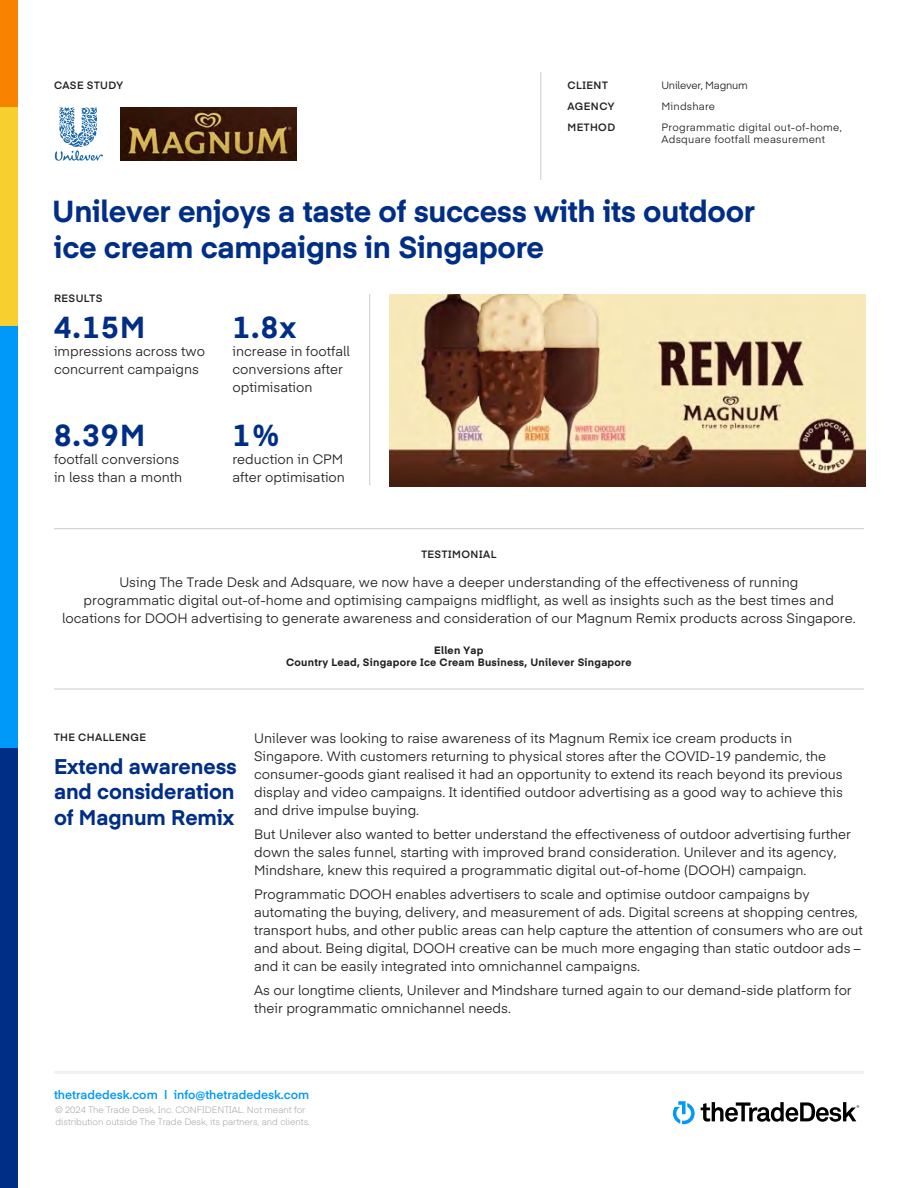
<style>
.page{position:relative;width:918px;height:1188px;background:#fff}
.page>*{position:absolute;margin:0;border:0;box-sizing:border-box;transform-origin:0 0}
.t1{font:700 30px/36px "Eina 04";letter-spacing:-.01em;color:#002e87}
.t2{font:700 21px/25.2px "Eina 04";letter-spacing:-.005em;color:#002e87;text-align:justify}
.t3{font:13.5px/18px "Eina 04";color:#231f20}
.t4{font:600 12px "Eina 04";color:#0099fa}
.t5{font:10.5px/21px "Eina 04";letter-spacing:.025em;color:#231f20}
.t6{font:700 10.5px/12.6px "Eina 04";letter-spacing:.025em;color:#231f20;text-align:center}
.t7{font:600 10.5px/21px "Eina 04";letter-spacing:.045em;color:#231f20}
.t8{font:300 9px/12px "Eina 04";color:#939598}
</style>
<div class="page">
<hr style="left:54px;top:1071px;width:810px;height:3px;background:#f1f1f1">
<svg style="left:673px;top:1101px;width:22px;height:23px"></svg>
<svg style="left:701px;top:1102px;width:158px;height:20px"></svg>
<img style="left:0;top:0;width:18px;height:1188px">
<img style="left:390px;top:294px;width:475px;height:192px">
<hr style="left:369px;top:294px;width:1px;height:191px;background:#cdcccb">
<hr style="left:54px;top:528px;width:810px;height:1px;background:#cdcccb">
<hr style="left:54px;top:689px;width:810px;height:1px;background:#cdcccb">
<hr style="left:540px;top:72px;width:1px;height:108px;background:#cdcccb">
<svg style="left:55px;top:108px;width:48px;height:53px"></svg>
<img style="left:120px;top:108px;width:177px;height:53px">
<p class="t7" style="left:54px;top:74px;width:71px">CASE STUDY</p>
<p class="t7" style="left:567px;top:74px;width:49px">CLIENT<br>AGENCY<br>METHOD</p>
<p class="t5" style="left:662px;top:74px;width:182px">Unilever, Magnum<br>Mindshare<br>Programmatic digital out-of-home,</p>
<p class="t5" style="left:662px;top:128px;width:165px">Adsquare footfall measurement</p>
<h1 class="t1" style="left:52px;top:191px;width:704px">Unilever enjoys a taste of success with its outdoor ice cream campaigns in Singapore</h1>
<p class="t7" style="left:54px;top:287px;width:50px">RESULTS</p>
<h1 class="t1" style="left:54px;top:308px;width:93px">4.15M</h1>
<p class="t3" style="left:54px;top:342px;width:152px">impressions across two concurrent campaigns</p>
<h1 class="t1" style="left:54px;top:415px;width:93px">8.39M</h1>
<p class="t3" style="left:54px;top:449px;width:130px">footfall conversions in less than a month</p>
<h1 class="t1" style="left:233px;top:308px;width:65px">1.8x</h1>
<p class="t3" style="left:233px;top:342px;width:119px">increase in footfall conversions after optimisation</p>
<h1 class="t1" style="left:233px;top:415px;width:49px">1%</h1>
<p class="t3" style="left:233px;top:449px;width:114px">reduction in CPM after optimisation</p>
<p class="t7" style="left:421px;top:543px;width:77px">TESTIMONIAL</p>
<p class="t3" style="left:62px;top:573px;width:795px;text-align:center">Using The Trade Desk and Adsquare, we now have a deeper understanding of the effectiveness of running<br>programmatic digital out-of-home and optimising campaigns midflight, as well as insights such as the best times and locations for DOOH advertising to generate awareness and consideration of our Magnum Remix products across Singapore.</p>
<p class="t6" style="left:286px;top:643px;width:347px">Ellen Yap<br>Country Lead, Singapore Ice Cream Business, Unilever Singapore</p>
<p class="t7" style="left:54px;top:726px;width:94px">THE CHALLENGE</p>
<h2 class="t2" style="left:54px;top:753px;width:184px">Extend awareness and consideration of Magnum Remix</h2>
<p class="t3" style="left:254px;top:728px;width:590px">Unilever was looking to raise awareness of its Magnum Remix ice cream products in Singapore. With customers returning to physical stores after the COVID-19 pandemic, the consumer-goods giant realised it had an opportunity to extend its reach beyond its previous display and video campaigns. It identified outdoor advertising as a good way to achieve this and drive impulse buying.</p>
<p class="t3" style="left:254px;top:824px;width:598px">But Unilever also wanted to better understand the effectiveness of outdoor advertising further down the sales funnel, starting with improved brand consideration. Unilever and its agency,<br>Mindshare, knew this required a programmatic digital out-of-home (DOOH) campaign.</p>
<p class="t3" style="left:254px;top:884px;width:610px">Programmatic DOOH enables advertisers to scale and optimise outdoor campaigns by automating the buying, delivery, and measurement of ads. Digital screens at shopping centres, transport hubs, and other public areas can help capture the attention of consumers who are out and about. Being digital, DOOH creative can be much more engaging than static outdoor ads – and it can be easily integrated into omnichannel campaigns.</p>
<p class="t3" style="left:254px;top:980px;width:599px">As our longtime clients, Unilever and Mindshare turned again to our demand-side platform for their programmatic omnichannel needs.</p>
<p class="t4" style="left:54px;top:1086px;width:257px">thetradedesk.com | info@thetradedesk.com</p>
<p class="t8" style="left:56px;top:1104px;width:256px">© 2024 The Trade Desk, Inc. CONFIDENTIAL. Not meant for distribution outside The Trade Desk, its partners, and clients.</p>
</div>
